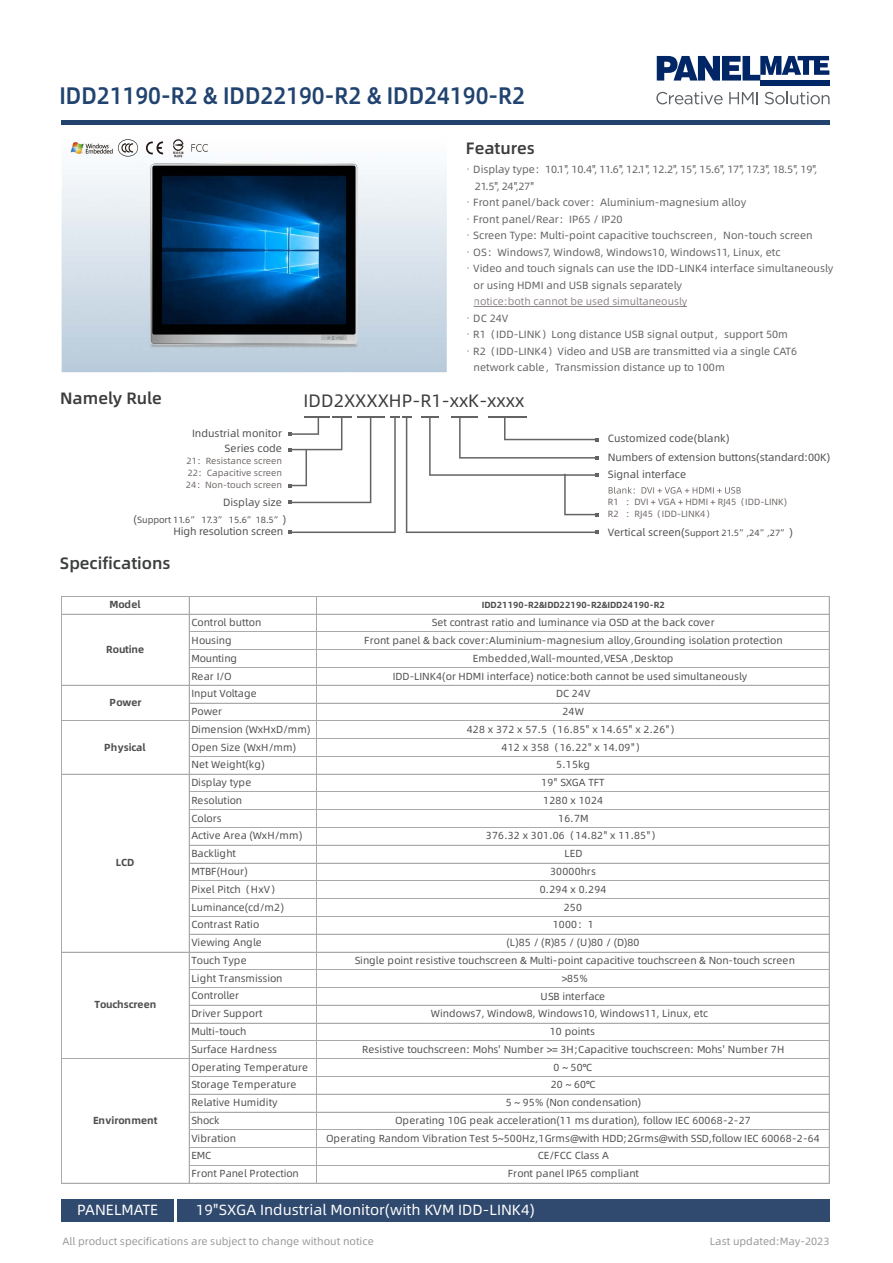
<style>
.page{position:relative;width:893px;height:1263px;background:#fff}
.page>*{position:absolute;margin:0;border:0;box-sizing:border-box;transform-origin:0 0}
.t1{font:500 24px "Alibaba Pu Hui Ti";color:#21436f;scale:.92 1}
.t2{font:18px "Alibaba Pu Hui Ti";color:#3c3d3d}
.t3{font:500 16.5px "Alibaba Pu Hui Ti";color:#3c3d3d}
.t4{font:14.7px "Alibaba Pu Hui Ti";color:#fff}
.t5{font:10.5px "Alibaba Pu Hui Ti";color:#626363}
.t6{font:10.5px/18.6px "Alibaba Pu Hui Ti";color:#504f4f}
.t7{font:10.5px "Alibaba Pu Hui Ti";color:#999899}
.t8{font:10.5px "Alibaba Pu Hui Ti";letter-spacing:-.025em;color:#626363}
.t9{font:10.5px "Alibaba Pu Hui Ti";color:#8e8887}
.t10{font:10.2px/17.9px "Alibaba Pu Hui Ti";color:#504f4f;text-align:center}
.t11{font:10.2px/17.7px "Alibaba Pu Hui Ti";letter-spacing:.025em;color:#504f4f;text-align:center}
.t12{font:700 10.2px "Alibaba Pu Hui Ti";letter-spacing:-.01em;color:#504f4f}
.t13{font:9px/11.9px "Alibaba Pu Hui Ti";color:#6f6967}
.t14{font:9px "Alibaba Pu Hui Ti";color:#504f4f}
.t15{font:700 8.85px "Alibaba Pu Hui Ti";letter-spacing:.015em;color:#504f4f}
.s1{font-size:10.5px}
.s2{font-family:"Adobe Song Std";font-weight:300}
</style>
<div class="page">
<img style="left:62px;top:147px;width:385px;height:225px">
<svg style="left:118px;top:139px;width:20px;height:18px"></svg>
<svg style="left:146px;top:141px;width:17px;height:14px"></svg>
<svg style="left:173px;top:139px;width:11px;height:18px"></svg>
<svg style="left:191px;top:144px;width:17px;height:8px"></svg>
<img style="left:69px;top:142px;width:45px;height:12px">
<div style="left:61px;top:1199px;width:112px;height:22px;background:#30496e"></div>
<div style="left:177px;top:1199px;width:652px;height:22px;background:#30496e"></div>
<hr style="left:61px;top:120px;width:768px;height:4px;background:#21436d">
<svg style="left:656px;top:92px;width:67px;height:12px"></svg>
<svg style="left:729px;top:92px;width:29px;height:12px"></svg>
<svg style="left:765px;top:92px;width:64px;height:12px"></svg>
<svg style="left:657px;top:56px;width:172px;height:25px"></svg>
<div style="left:760px;top:81px;width:69px;height:5px;background:#002666"></div>
<hr style="left:61px;top:596px;width:1px;height:587px;background:#abaaaa">
<hr style="left:189px;top:597px;width:1px;height:586px;background:#abaaaa">
<hr style="left:316px;top:597px;width:1px;height:586px;background:#abaaaa">
<hr style="left:829px;top:597px;width:1px;height:586px;background:#abaaaa">
<hr style="left:62px;top:596px;width:767px;height:1px;background:#abaaaa">
<hr style="left:62px;top:614px;width:767px;height:1px;background:#abaaaa">
<hr style="left:189px;top:632px;width:640px;height:1px;background:#abaaaa">
<hr style="left:189px;top:649px;width:640px;height:1px;background:#abaaaa">
<hr style="left:189px;top:667px;width:640px;height:1px;background:#abaaaa">
<hr style="left:62px;top:685px;width:767px;height:1px;background:#abaaaa">
<hr style="left:189px;top:703px;width:640px;height:1px;background:#abaaaa">
<hr style="left:62px;top:720px;width:767px;height:1px;background:#abaaaa">
<hr style="left:189px;top:738px;width:640px;height:1px;background:#abaaaa">
<hr style="left:189px;top:756px;width:640px;height:1px;background:#abaaaa">
<hr style="left:62px;top:774px;width:767px;height:1px;background:#abaaaa">
<hr style="left:189px;top:792px;width:640px;height:1px;background:#abaaaa">
<hr style="left:189px;top:809px;width:640px;height:1px;background:#abaaaa">
<hr style="left:189px;top:827px;width:640px;height:1px;background:#abaaaa">
<hr style="left:189px;top:845px;width:640px;height:1px;background:#abaaaa">
<hr style="left:189px;top:863px;width:640px;height:1px;background:#abaaaa">
<hr style="left:189px;top:880px;width:640px;height:1px;background:#abaaaa">
<hr style="left:189px;top:898px;width:640px;height:1px;background:#abaaaa">
<hr style="left:189px;top:916px;width:640px;height:1px;background:#abaaaa">
<hr style="left:189px;top:934px;width:640px;height:1px;background:#abaaaa">
<hr style="left:62px;top:952px;width:767px;height:1px;background:#abaaaa">
<hr style="left:189px;top:969px;width:640px;height:1px;background:#abaaaa">
<hr style="left:189px;top:987px;width:640px;height:1px;background:#abaaaa">
<hr style="left:189px;top:1005px;width:640px;height:1px;background:#abaaaa">
<hr style="left:189px;top:1023px;width:640px;height:1px;background:#abaaaa">
<hr style="left:189px;top:1040px;width:640px;height:1px;background:#abaaaa">
<hr style="left:62px;top:1058px;width:767px;height:1px;background:#abaaaa">
<hr style="left:189px;top:1076px;width:640px;height:1px;background:#abaaaa">
<hr style="left:189px;top:1094px;width:640px;height:1px;background:#abaaaa">
<hr style="left:189px;top:1112px;width:640px;height:1px;background:#abaaaa">
<hr style="left:189px;top:1129px;width:640px;height:1px;background:#abaaaa">
<hr style="left:189px;top:1147px;width:640px;height:1px;background:#abaaaa">
<hr style="left:189px;top:1165px;width:640px;height:1px;background:#abaaaa">
<hr style="left:62px;top:1183px;width:767px;height:1px;background:#abaaaa">
<hr style="left:474px;top:306px;width:213px;height:1px;background:#8e8887">
<svg style="left:609px;top:487px;width:132px;height:7px"></svg>
<svg style="left:288px;top:416px;width:311px;height:118px"></svg>
<h1 class="t1" style="left:59px;top:77px;width:508px">IDD21190-R2 &amp; IDD22190-R2 &amp; IDD24190-R2</h1>
<h3 class="t3" style="left:466px;top:136px;width:71px">Features</h3>
<h3 class="t3" style="left:60px;top:386px;width:103px">Namely Rule</h3>
<p class="t6" style="left:192px;top:425px;width:91px;line-height:15.1px;text-align:right">Industrial monitor<br>Series code</p>
<p class="t13" style="left:186px;top:455px;width:98px;text-align:justify">21：Resistance screen 22：Capacitive screen 24：Non-touch screen</p>
<p class="t6" style="left:223px;top:492px;width:60px">Display size</p>
<p class="t6" style="left:173px;top:522px;width:112px">High resolution screen</p>
<p class="t14" style="left:134px;top:513px;width:154px"><span class="s1">(</span>Support 11.6” 17.3” 15.6”18.5”<span class="s1">)</span></p>
<h3 class="t3" style="left:60px;top:550px;width:112px">Specifications</h3>
<p class="t12" style="left:110px;top:597px;width:33px">Model</p>
<p class="t8" style="left:463px;top:162px;width:356px"><span class="s2">·</span>Display type：10.1", 10.4", 11.6", 12.1", 12.2", 15", 15.6", 17", 17.3", 18.5", 19",</p>
<p class="t5" style="left:475px;top:178px;width:61px">21.5", 24",27"</p>
<p class="t5" style="left:463px;top:195px;width:285px"><span class="s2">·</span>Front panel/back cover：Aluminium-magnesium alloy</p>
<p class="t5" style="left:463px;top:211px;width:161px"><span class="s2">·</span>Front panel/Rear：IP65 / IP20</p>
<p class="t5" style="left:463px;top:228px;width:351px"><span class="s2">·</span>Screen Type: Multi-point capacitive touchscreen，Non-touch screen</p>
<p class="t5" style="left:463px;top:244px;width:319px"><span class="s2">·</span>OS：Windows7, Window8, Windows10, Windows11, Linux, etc</p>
<p class="t5" style="left:463px;top:261px;width:372px"><span class="s2">·</span>Video and touch signals can use the IDD-LINK4 interface simultaneously</p>
<p class="t5" style="left:474px;top:277px;width:210px">or using HDMI and USB signals separately</p>
<p class="t9" style="left:474px;top:294px;width:215px">notice:both cannot be used simultaneously</p>
<p class="t5" style="left:463px;top:310px;width:47px"><span class="s2">·</span>DC 24V</p>
<p class="t5" style="left:463px;top:327px;width:327px"><span class="s2">·</span>R1（IDD-LINK）Long distance USB signal output，support 50m</p>
<p class="t5" style="left:463px;top:343px;width:336px"><span class="s2">·</span>R2（IDD-LINK4）Video and USB are transmitted via a single CAT6</p>
<p class="t5" style="left:474px;top:360px;width:253px">network cable，Transmission distance up to 100m</p>
<h2 class="t2" style="left:304px;top:387px;width:222px">IDD2XXXXHP-R1-xxK-xxxx</h2>
<p class="t6" style="left:608px;top:428px;width:224px">Customized code(blank)<br>Numbers of extension buttons(standard:00K)</p>
<p class="t6" style="left:608px;top:464px;width:80px">Signal interface</p>
<p class="t13" style="left:608px;top:496px;width:181px">R1 ：DVI + VGA + HDMI + RJ45（IDD-LINK)<br>R2 ：RJ45（IDD-LINK4）</p>
<p class="t14" style="left:608px;top:526px;width:187px"><span class="s1">Vertical screen(</span>Support 21.5”,24”,27”<span class="s1">)</span></p>
<p class="t15" style="left:482px;top:598px;width:184px">IDD21190-R2&amp;IDD22190-R2&amp;IDD24190-R2</p>
<p class="t10" style="left:191px;top:613px;width:121px;text-align:left">Control button<br>Housing<br>Mounting<br>Rear I/O<br>Input Voltage<br>Power<br>Dimension (WxHxD/mm)<br>Open Size (WxH/mm)<br>Net Weight(kg)<br>Display type<br>Resolution<br>Colors<br>Active Area (WxH/mm)<br>Backlight<br>MTBF(Hour)<br>Pixel Pitch（HxV）<br>Luminance(cd/m2)<br>Contrast Ratio<br>Viewing Angle<br>Touch Type<br>Light Transmission<br>Controller<br>Driver Support<br>Multi-touch<br>Surface Hardness<br>Operating Temperature<br>Storage Temperature<br>Relative Humidity<br>Shock<br>Vibration<br>EMC<br>Front Panel Protection</p>
<p class="t10" style="left:432px;top:613px;width:284px">Set contrast ratio and luminance via OSD at the back cover</p>
<p class="t10" style="left:364px;top:631px;width:420px">Front panel &amp; back cover:Aluminium-magnesium alloy,Grounding isolation protection</p>
<p class="t10" style="left:473px;top:649px;width:202px">Embedded,Wall-mounted,VESA ,Desktop</p>
<p class="t10" style="left:393px;top:666px;width:356px">IDD-LINK4(or HDMI interface) notice:both cannot be used simultaneously</p>
<p class="t12" style="left:106px;top:641px;width:40px">Routine</p>
<p class="t12" style="left:110px;top:694px;width:34px">Power</p>
<p class="t10" style="left:556px;top:684px;width:36px">DC 24V<br>24W</p>
<p class="t12" style="left:104px;top:739px;width:43px">Physical</p>
<p class="t11" style="left:467px;top:720px;width:214px">428 x 372 x 57.5（16.85" x 14.65" x 2.26"）<br>412 x 358（16.22" x 14.09"）<br>5.15kg</p>
<p class="t11" style="left:486px;top:773px;width:176px">19" SXGA TFT<br>1280 x 1024<br>16.7M<br>376.32 x 301.06（14.82" x 11.85"）<br>LED<br>30000hrs<br>0.294 x 0.294</p>
<p class="t12" style="left:116px;top:854px;width:20px">LCD</p>
<p class="t10" style="left:553px;top:897px;width:42px">250<br>1000：1</p>
<p class="t10" style="left:506px;top:933px;width:134px">(L)85 / (R)85 / (U)80 / (D)80</p>
<p class="t10" style="left:355px;top:951px;width:442px">Single point resistive touchscreen &amp; Multi-point capacitive touchscreen &amp; Non-touch screen</p>
<p class="t10" style="left:562px;top:969px;width:28px">&gt;85%</p>
<p class="t10" style="left:540px;top:986px;width:66px">USB interface</p>
<p class="t10" style="left:431px;top:1004px;width:279px">Windows7, Window8, Windows10, Windows11, Linux, etc</p>
<p class="t10" style="left:550px;top:1022px;width:47px">10 points</p>
<p class="t10" style="left:362px;top:1040px;width:424px">Resistive touchscreen: Mohs' Number &gt;= 3H;Capacitive touchscreen: Mohs' Number 7H</p>
<p class="t12" style="left:95px;top:997px;width:63px">Touchscreen</p>
<p class="t10" style="left:326px;top:1057px;width:495px">0 ~ 50℃<br>20 ~ 60℃<br>5 ~ 95% (Non condensation)<br>Operating 10G peak acceleration(11 ms duration), follow IEC 60068-2-27<br>Operating Random Vibration Test 5~500Hz,1Grms@with HDD;2Grms@with SSD,follow IEC 60068-2-64<br>CE/FCC Class A<br>Front panel IP65 compliant</p>
<p class="t12" style="left:93px;top:1112px;width:66px">Environment</p>
<h3 class="t4" style="left:77px;top:1198px;width:83px">PANELMATE</h3>
<h3 class="t4" style="left:196px;top:1198px;width:340px">19"SXGA Industrial Monitor(with KVM IDD-LINK4)</h3>
<p class="t7" style="left:63px;top:1233px;width:313px">All product specifications are subject to change without notice</p>
<p class="t7" style="left:710px;top:1233px;width:121px">Last updated:May-2023</p>
</div>
